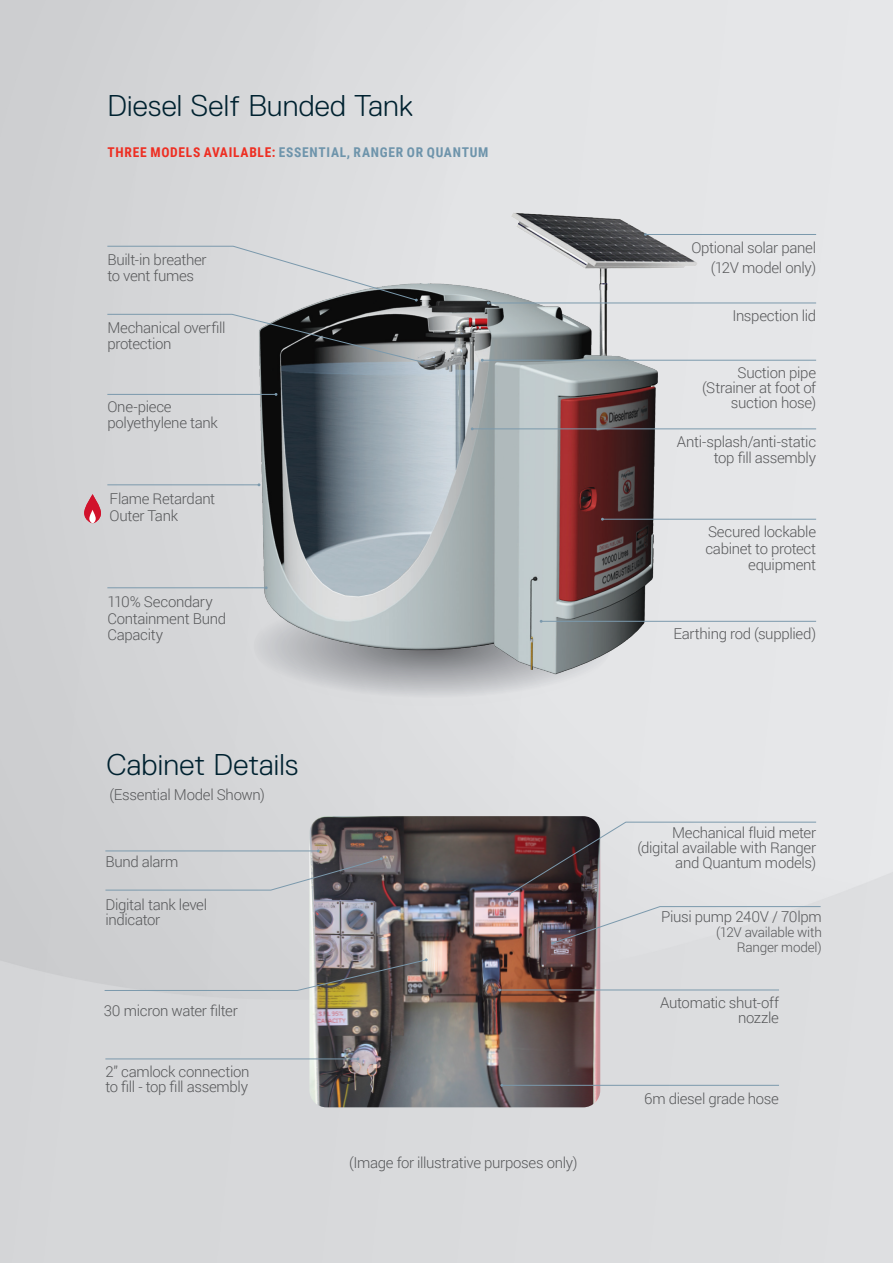
<style>
.page{position:relative;width:893px;height:1263px;background:#fff}
.page>*{position:absolute;margin:0;border:0;box-sizing:border-box;transform-origin:0 0}
.t1{font:300 30px "Replica Std";letter-spacing:.01em;color:#002230}
.Labels{font:300 15px/16.5px "Roboto";letter-spacing:-.02em;color:#57585a}
.t2{font:700 13.5px "Roboto Condensed";letter-spacing:.055em;color:#6e94ab}
.Labels-2{font:300 13.5px "Roboto";letter-spacing:-.015em;color:#57585a}
.s1{color:#ee2e22}
</style>
<div class="page">
<img style="left:499px;top:191px;width:218px;height:165px">
<img style="left:206px;top:253px;width:482px;height:430px">
<svg style="left:84px;top:494px;width:17px;height:29px"></svg>
<svg style="left:107px;top:245px;width:311px;height:56px;background:#cdcfd1"></svg>
<svg style="left:107px;top:314px;width:317px;height:49px;background:#848587"></svg>
<hr style="left:107px;top:394px;width:169px;height:1px;background:#7b99ac">
<hr style="left:645px;top:234px;width:171px;height:1px;background:#7b99ac">
<hr style="left:488px;top:303px;width:328px;height:1px;background:#7b99ac">
<hr style="left:472px;top:428px;width:344px;height:1px;background:#7b99ac">
<hr style="left:482px;top:360px;width:334px;height:1px;background:#7b99ac">
<hr style="left:602px;top:519px;width:214px;height:1px;background:#7b99ac">
<hr style="left:541px;top:621px;width:275px;height:1px;background:#7b99ac">
<hr style="left:107px;top:587px;width:159px;height:1px;background:#7b99ac">
<svg style="left:254px;top:586px;width:357px;height:120px;background:#b6babc"></svg>
<hr style="left:107px;top:484px;width:152px;height:1px;background:#7b99ac">
<img style="left:309px;top:816px;width:291px;height:291px">
<svg style="left:551px;top:906px;width:270px;height:38px;background:#c3c1c4"></svg>
<svg style="left:508px;top:821px;width:309px;height:74px;background:#b2adaf"></svg>
<hr style="left:500px;top:989px;width:279px;height:1px;background:#7b99ac">
<hr style="left:502px;top:1085px;width:277px;height:1px;background:#7b99ac">
<svg style="left:104px;top:958px;width:324px;height:33px;background:#acaba9"></svg>
<hr style="left:105px;top:1058px;width:253px;height:1px;background:#7b99ac">
<svg style="left:105px;top:849px;width:278px;height:42px;background:#b2b2b6"></svg>
<h1 class="t1" style="left:107px;top:89px;width:307px">Diesel Self Bunded Tank</h1>
<h3 class="t2" style="left:108px;top:143px;width:382px"><span class="s1">THREE MODELS AVAILABLE:</span> ESSENTIAL, RANGER OR QUANTUM</h3>
<p class="Labels" style="left:107px;top:251px;width:101px">Built-in breather to vent fumes</p>
<p class="Labels" style="left:107px;top:319px;width:120px">Mechanical overfill protection</p>
<p class="Labels" style="left:107px;top:397px;width:112px">One-piece polyethylene tank</p>
<p class="Labels" style="left:110px;top:490px;width:107px">Flame Retardant<br>Outer Tank</p>
<p class="Labels" style="left:107px;top:593px;width:120px">110% Secondary<br>Containment Bund<br>Capacity</p>
<h1 class="t1" style="left:106px;top:748px;width:194px">Cabinet Details</h1>
<p class="Labels" style="left:109px;top:786px;width:157px">(Essential Model Shown)</p>
<p class="Labels" style="left:105px;top:853px;width:75px">Bund alarm</p>
<p class="Labels" style="left:105px;top:896px;width:103px;line-height:15px">Digital tank level indicator</p>
<p class="Labels" style="left:104px;top:1002px;width:135px">30 micron water filter</p>
<p class="Labels" style="left:105px;top:1063px;width:146px;line-height:15px">2” camlock connection to fill - top fill assembly</p>
<p class="Labels" style="left:349px;top:1153px;width:230px">(Image for illustrative purposes only)</p>
<p class="Labels" style="left:691px;top:239px;width:126px">Optional solar panel</p>
<p class="Labels" style="left:711px;top:259px;width:107px">(12V model only)</p>
<p class="Labels" style="left:732px;top:307px;width:85px">Inspection lid</p>
<p class="Labels" style="left:738px;top:364px;width:80px">Suction pipe</p>
<p class="Labels" style="left:702px;top:379px;width:115px;line-height:15px;text-align:right">(Strainer at foot of suction hose)</p>
<p class="Labels" style="left:677px;top:432px;width:141px;text-align:right">Anti-splash/anti-static top fill assembly</p>
<p class="Labels" style="left:705px;top:523px;width:112px;text-align:right">Secured lockable cabinet to protect equipment</p>
<p class="Labels" style="left:673px;top:625px;width:144px">Earthing rod (supplied)</p>
<p class="Labels" style="left:672px;top:824px;width:146px">Mechanical fluid meter</p>
<p class="Labels" style="left:637px;top:840px;width:180px;line-height:15px;text-align:right">(digital available with Ranger and Quantum models)</p>
<p class="Labels" style="left:661px;top:908px;width:162px">Piusi pump 240V / 70lpm</p>
<p class="Labels-2" style="left:716px;top:923px;width:107px">(12V available with</p>
<p class="Labels-2" style="left:737px;top:938px;width:86px">Ranger model)</p>
<p class="Labels" style="left:660px;top:994px;width:120px;line-height:15px;text-align:right">Automatic shut-off nozzle</p>
<p class="Labels" style="left:644px;top:1090px;width:136px">6m diesel grade hose</p>
</div>
